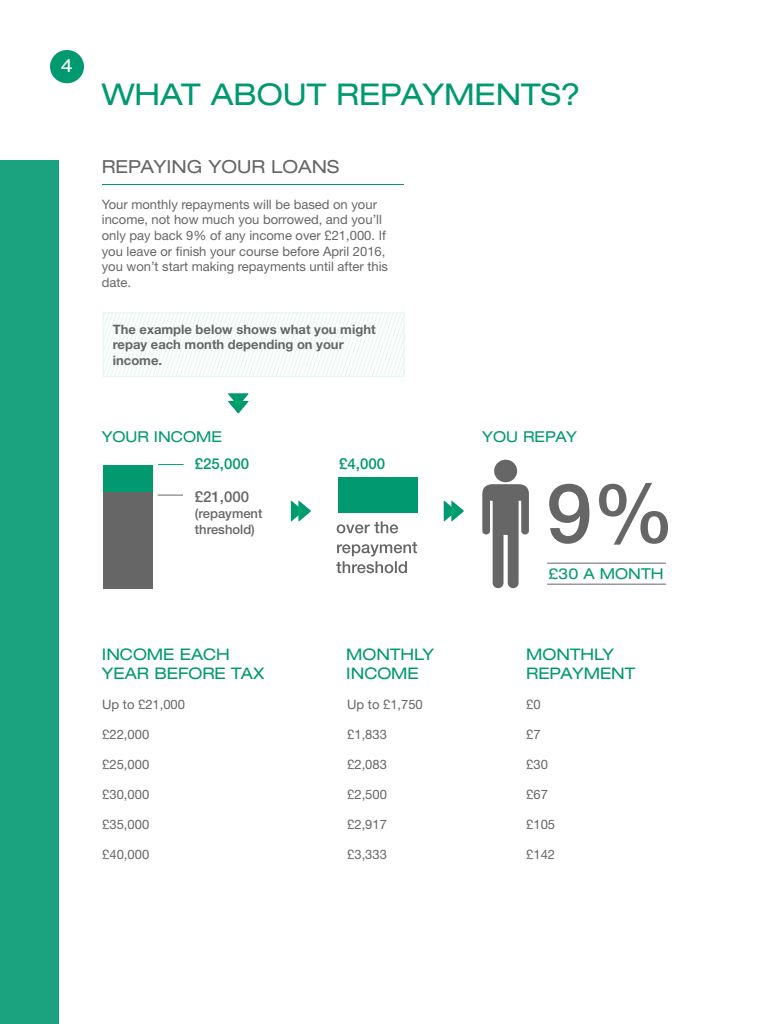
<style>
.page{position:relative;width:768px;height:1024px;background:#fff}
.page>*{position:absolute;margin:0;border:0;box-sizing:border-box;transform-origin:0 0}
.t1{font:expanded 30px "Helvetica Neue LT Std";color:#009970}
.t2{font:expanded 18px "Helvetica Neue LT Std";color:#666}
.t3{font:expanded 18px "Helvetica Neue LT Std";color:#fff}
.t4{font:expanded 16px/19.2px "Helvetica Neue LT Std";color:#009970}
.t5{font:expanded 15px "Helvetica Neue LT Std";color:#009970}
.t6{font:500 15px "Helvetica Neue LT Std";color:#009970}
.t7{font:500 15px "Helvetica Neue LT Std";color:#666}
.t8{font:13px/15.6px "Helvetica Neue LT Std";color:#666}
.t9{font:700 13px/15.6px "Helvetica Neue LT Std";color:#666}
.t10{font:500 13px/15.6px "Helvetica Neue LT Std";color:#666}
</style>
<div class="page">
<svg style="left:105px;top:314px;width:298px;height:61px"></svg>
<div style="left:103px;top:312px;width:302px;height:65px;border:1px solid #e6f5f1"></div>
<svg style="left:228px;top:393px;width:21px;height:21px"></svg>
<div style="left:0;top:160px;width:59px;height:864px;background:#1aa37e"></div>
<hr style="left:102px;top:184px;width:302px;height:1px;background:#009970">
<div style="left:50px;top:50px;width:34px;height:33px;background:#009970;border-radius:50%"></div>
<div style="left:103px;top:465px;width:50px;height:54px;background:#009970"></div>
<div style="left:338px;top:477px;width:79px;height:36px;background:#009970"></div>
<svg style="left:158px;top:495px;width:25px;height:1px"></svg>
<svg style="left:158px;top:464px;width:26px;height:1px"></svg>
<svg style="left:482px;top:484px;width:47px;height:104px"></svg>
<div style="left:494px;top:460px;width:23px;height:22px;background:#666;border-radius:50%"></div>
<svg style="left:549px;top:483px;width:119px;height:62px"></svg>
<hr style="left:547px;top:563px;width:119px;height:1px;background:#666">
<hr style="left:547px;top:584px;width:119px;height:1px;background:#666">
<svg style="left:336px;top:542px;width:81px;height:31px"></svg>
<svg style="left:337px;top:521px;width:61px;height:12px"></svg>
<div style="left:103px;top:492px;width:50px;height:97px;background:#666"></div>
<svg style="left:291px;top:500px;width:20px;height:22px"></svg>
<svg style="left:444px;top:500px;width:20px;height:22px"></svg>
<h2 class="t3" style="left:61px;top:55px;width:14px">4</h2>
<p class="t1" style="left:102px;top:76px;width:480px">WHAT ABOUT REPAYMENTS?</p>
<h1 class="t2" style="left:102px;top:156px;width:239px">REPAYING YOUR LOANS</h1>
<h1 class="t8" style="left:102px;top:196px;width:288px">Your monthly repayments will be based on your income, not how much you borrowed, and you’ll only pay back 9% of any income over £21,000. If you leave or finish your course before April 2016, you won’t start making repayments until after this date.</h1>
<p class="t9" style="left:113px;top:321px;width:264px">The example below shows what you might repay each month depending on your income.</p>
<p class="t5" style="left:102px;top:427px;width:122px">YOUR INCOME</p>
<p class="t5" style="left:482px;top:427px;width:96px">YOU REPAY</p>
<p class="t6" style="left:195px;top:455px;width:56px">£25,000</p>
<p class="t6" style="left:339px;top:455px;width:47px">£4,000</p>
<p class="t7" style="left:195px;top:488px;width:56px">£21,000</p>
<p class="t10" style="left:195px;top:505px;width:69px">(repayment threshold)</p>
<p class="t5" style="left:548px;top:565px;width:117px">£30 A MONTH</p>
<p class="t4" style="left:102px;top:644px;width:164px">INCOME EACH<br>YEAR BEFORE TAX</p>
<p class="t4" style="left:526px;top:644px;width:111px">MONTHLY<br>REPAYMENT</p>
<p class="t8" style="left:347px;top:696px;width:77px">Up to £1,750</p>
<p class="t8" style="left:347px;top:726px;width:41px">£1,833</p>
<p class="t8" style="left:347px;top:756px;width:41px">£2,083</p>
<p class="t8" style="left:347px;top:786px;width:41px">£2,500</p>
<p class="t8" style="left:347px;top:816px;width:41px">£2,917</p>
<p class="t8" style="left:347px;top:846px;width:41px">£3,333</p>
<p class="t4" style="left:346px;top:644px;width:89px">MONTHLY<br>INCOME</p>
<p class="t8" style="left:102px;top:696px;width:84px">Up to £21,000</p>
<p class="t8" style="left:102px;top:726px;width:48px">£22,000</p>
<p class="t8" style="left:102px;top:756px;width:48px">£25,000</p>
<p class="t8" style="left:102px;top:786px;width:48px">£30,000</p>
<p class="t8" style="left:102px;top:816px;width:48px">£35,000</p>
<p class="t8" style="left:102px;top:846px;width:48px">£40,000</p>
<p class="t8" style="left:526px;top:696px;width:16px">£0</p>
<p class="t8" style="left:526px;top:726px;width:16px">£7</p>
<p class="t8" style="left:526px;top:756px;width:23px">£30</p>
<p class="t8" style="left:526px;top:786px;width:23px">£67</p>
<p class="t8" style="left:526px;top:816px;width:30px">£105</p>
<p class="t8" style="left:526px;top:846px;width:30px">£142</p>
</div>
